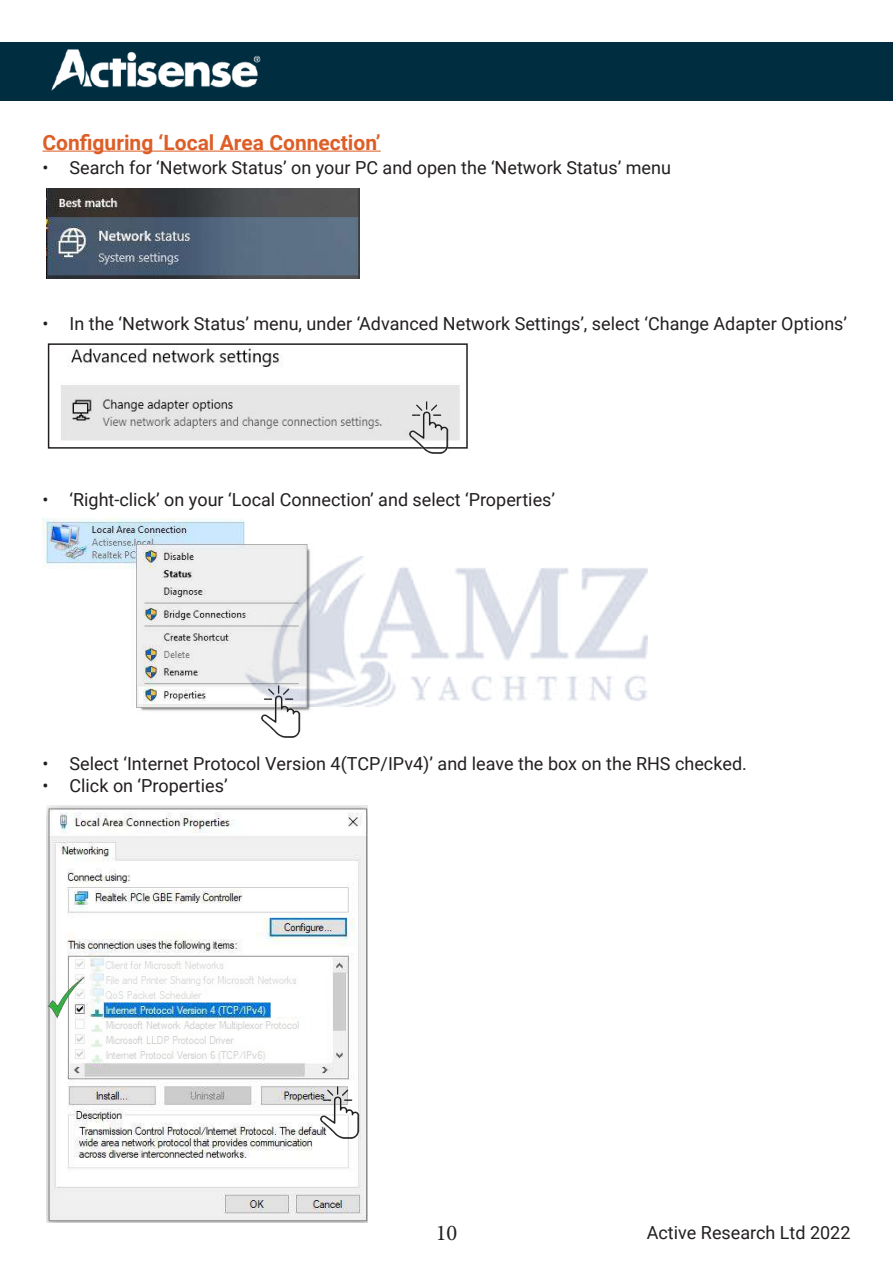
<style>
.page{position:relative;width:893px;height:1263px;background:#fff}
.page>*{position:absolute;margin:0;border:0;box-sizing:border-box;transform-origin:0 0}
.t1{font:22.5px "Minion Pro";color:#231f20}
.t2{font:700 21px "Roboto";color:#dd5e27}
.t3{font:18px "Roboto";color:#231f20}
</style>
<div class="page">
<img style="left:47px;top:189px;width:313px;height:90px">
<img style="left:43px;top:519px;width:269px;height:192px">
<hr style="left:43px;top:151px;width:338px;height:1px;background:#dd5e27">
<div style="left:48px;top:343px;width:420px;height:106px;border:2px solid #231f20"></div>
<img style="left:61px;top:348px;width:399px;height:93px">
<img style="left:405px;top:402px;width:48px;height:51px">
<img style="left:256px;top:706px;width:48px;height:32px">
<img style="left:46px;top:806px;width:322px;height:416px">
<img style="left:316px;top:1086px;width:48px;height:52px">
<svg style="left:70px;top:957px;width:260px;height:45px"></svg>
<svg style="left:72px;top:1019px;width:246px;height:42px"></svg>
<img style="left:48px;top:976px;width:36px;height:42px">
<div style="left:0;top:43px;width:893px;height:58px;background:#002e40"></div>
<img style="left:51px;top:49px;width:210px;height:42px">
<img style="left:245px;top:556px;width:402px;height:150px">
<p class="t2" style="left:43px;top:127px;width:340px">Configuring ‘Local Area Connection’</p>
<p class="t3" style="left:43px;top:155px;width:630px">• Search for ‘Network Status’ on your PC and open the ‘Network Status’ menu</p>
<p class="t3" style="left:43px;top:311px;width:806px">• In the ‘Network Status’ menu, under ‘Advanced Network Settings’, select ‘Change Adapter Options’</p>
<p class="t3" style="left:43px;top:487px;width:514px">• ‘Right-click’ on your ‘Local Connection’ and select ‘Properties’</p>
<p class="t3" style="left:43px;top:751px;width:706px">• Select ‘Internet Protocol Version 4(TCP/IPv4)’ and leave the box on the RHS checked.</p>
<p class="t3" style="left:43px;top:773px;width:187px">• Click on ‘Properties’</p>
<p class="t1" style="left:436px;top:1218px;width:23px">10</p>
<p class="t3" style="left:647px;top:1220px;width:205px">Active Research Ltd 2022</p>
</div>
